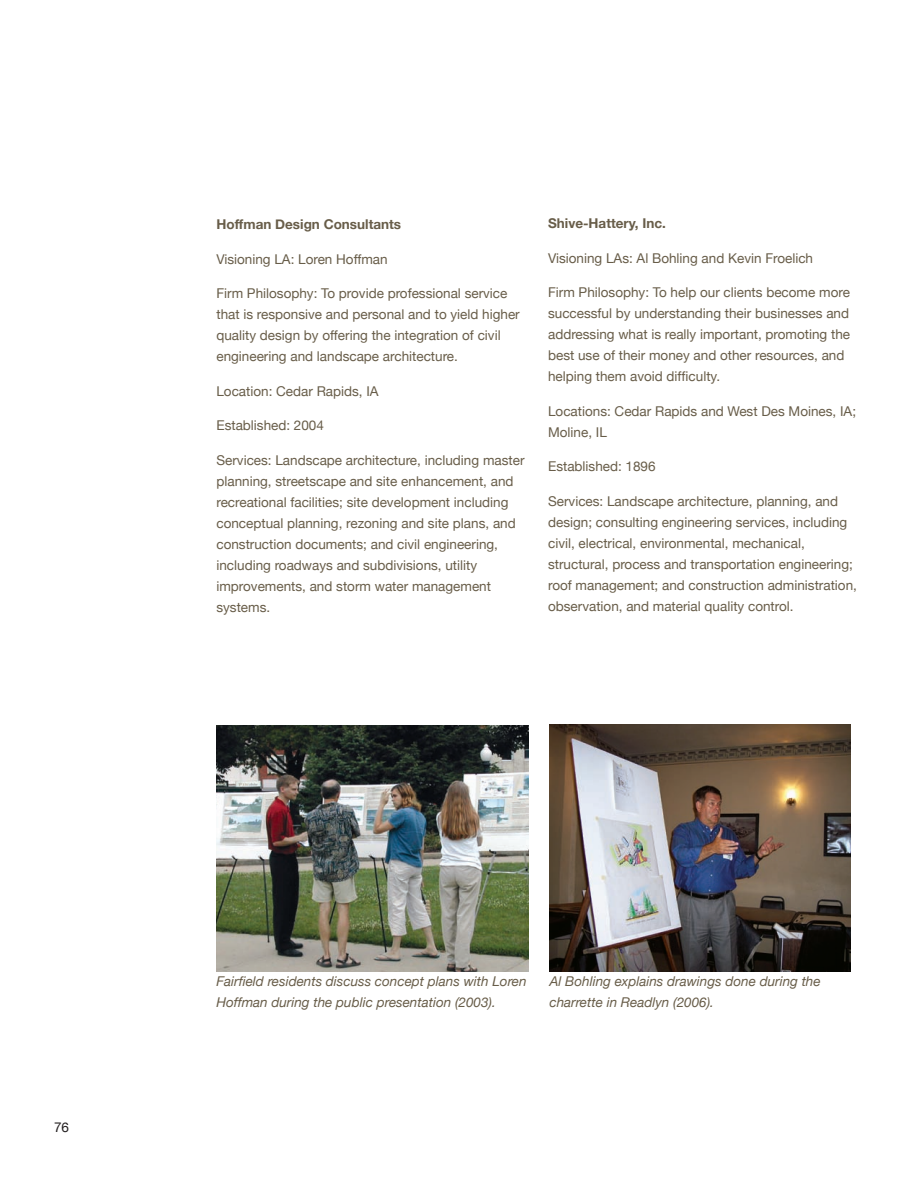
<style>
.page{position:relative;width:918px;height:1188px;background:#fff}
.page>*{position:absolute;margin:0;border:0;box-sizing:border-box;transform-origin:0 0}
.t1{font:13.5px/21px "Helvetica Neue";color:#685d49}
.t2{font:italic 13.5px/21px "Helvetica Neue";color:#685d49}
.t3{font:700 13.5px "Helvetica Neue";color:#685d49}
.t4{font:13.5px "Helvetica Neue";color:#231f20}
</style>
<div class="page">
<img style="left:549px;top:724px;width:301px;height:248px">
<img style="left:216px;top:726px;width:312px;height:245px">
<p class="t4" style="left:54px;top:1119px;width:17px">76</p>
<p class="t3" style="left:216px;top:216px;width:186px">Hoffman Design Consultants</p>
<p class="t1" style="left:216px;top:248px;width:173px">Visioning LA: Loren Hoffman</p>
<p class="t1" style="left:216px;top:283px;width:305px">Firm Philosophy: To provide professional service that is responsive and personal and to yield higher quality design by offering the integration of civil engineering and landscape architecture.</p>
<p class="t1" style="left:216px;top:380px;width:164px">Location: Cedar Rapids, IA</p>
<p class="t1" style="left:216px;top:415px;width:109px">Established: 2004</p>
<p class="t1" style="left:216px;top:449px;width:310px">Services: Landscape architecture, including master planning, streetscape and site enhancement, and recreational facilities; site development including conceptual planning, rezoning and site plans, and construction documents; and civil engineering, including roadways and subdivisions, utility improvements, and storm water management systems.</p>
<p class="t3" style="left:548px;top:215px;width:119px">Shive-Hattery, Inc.</p>
<p class="t1" style="left:548px;top:247px;width:267px">Visioning LAs: Al Bohling and Kevin Froelich</p>
<p class="t1" style="left:548px;top:282px;width:304px">Firm Philosophy: To help our clients become more successful by understanding their businesses and addressing what is really important, promoting the best use of their money and other resources, and helping them avoid difficulty.</p>
<p class="t1" style="left:548px;top:400px;width:310px">Locations: Cedar Rapids and West Des Moines, IA;<br>Moline, IL</p>
<p class="t1" style="left:548px;top:456px;width:109px">Established: 1896</p>
<p class="t1" style="left:548px;top:490px;width:310px">Services: Landscape architecture, planning, and design; consulting engineering services, including civil, electrical, environmental, mechanical, structural, process and transportation engineering; roof management; and construction administration, observation, and material quality control.</p>
<p class="t2" style="left:216px;top:970px;width:312px">Fairfield residents discuss concept plans with Loren<br>Hoffman during the public presentation (2003).</p>
<p class="t2" style="left:549px;top:970px;width:273px">Al Bohling explains drawings done during the charrette in Readlyn (2006).</p>
</div>
